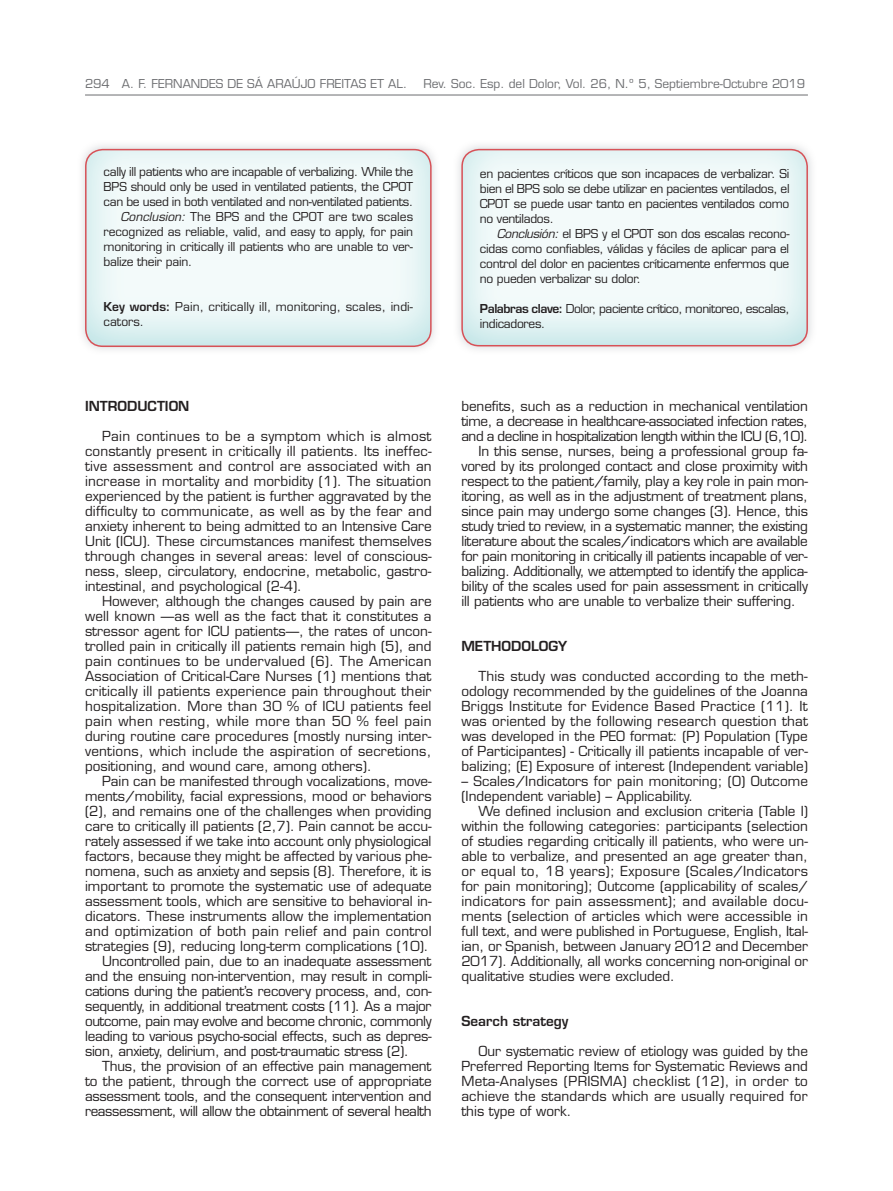
<style>
.page{position:relative;width:893px;height:1191px;background:#fff}
.page>*{position:absolute;margin:0;border:0;box-sizing:border-box;transform-origin:0 0}
.t1{font:13.5px/15px "Eurostile LT Std";letter-spacing:-.01em;color:#231f20;text-align:justify}
.t2{font:13.5px "Eurostile LT Std";letter-spacing:-.035em;color:#231f20}
.t3{font:13.5px "Eurostile LT Std";letter-spacing:-.03em;color:#231f20}
.t4{font:13.5px "Eurostile LT Std";letter-spacing:.02em;color:#231f20}
.t5{font:600 13.5px "Eurostile LT Std";color:#231f20}
.t6{font:12px/15px "Eurostile LT Std";letter-spacing:-.02em;color:#231f20;text-align:justify}
.t7{font:12px "Eurostile LT Std";color:#6c6d70}
.t8{font:12px/15px "Eurostile LT Std";letter-spacing:.005em;color:#231f20}
.t9{font:12px "Eurostile LT Std";color:#231f20}
.s1{font-style:italic}
.s2{font-weight:600}
</style>
<div class="page">
<hr style="left:85px;top:95px;width:723px;height:1px;background:#6c6d70">
<img style="left:86px;top:150px;width:345px;height:196px">
<div style="left:85px;top:149px;width:347px;height:198px;border:2px solid #d75157;border-radius:17px"></div>
<img style="left:462px;top:150px;width:345px;height:196px">
<div style="left:461px;top:149px;width:347px;height:197px;border:2px solid #d75157;border-radius:17px"></div>
<p class="t7" style="left:85px;top:76px;width:324px">294 A. F. FERNANDES DE SÁ ARAÚJO FREITAS ET AL.</p>
<p class="t7" style="left:423px;top:76px;width:383px">Rev. Soc. Esp. del Dolor, Vol. 26, N.º 5, Septiembre-Octubre 2019</p>
<p class="t6" style="left:104px;top:165px;width:311px">cally ill patients who are incapable of verbalizing. While the</p>
<p class="t6" style="left:104px;top:180px;width:311px">BPS should only be used in ventilated patients, the CPOT</p>
<p class="t6" style="left:104px;top:195px;width:311px">can be used in both ventilated and non-ventilated patients.</p>
<p class="t9" style="left:121px;top:210px;width:294px"><span class="s1">Conclusion:</span> The BPS and the CPOT are two scales</p>
<p class="t6" style="left:104px;top:225px;width:311px">recognized as reliable, valid, and easy to apply, for pain</p>
<p class="t6" style="left:104px;top:240px;width:311px">monitoring in critically ill patients who are unable to ver-</p>
<p class="t6" style="left:104px;top:255px;width:90px">balize their pain.</p>
<p class="t8" style="left:104px;top:300px;width:311px"><span class="s2">Key words:</span> Pain, critically ill, monitoring, scales, indi&shy;cators.</p>
<p class="t5" style="left:85px;top:397px;width:106px">INTRODUCTION</p>
<p class="t1" style="left:85px;top:429px;width:348px;text-indent:17px">Pain continues to be a symptom which is almost constantly present in critically ill patients. Its ineffec&shy;tive assessment and control are associated with an increase in mortality and morbidity (1). The situation experienced by the patient is further aggravated by the difficulty to communicate, as well as by the fear and anxiety inherent to being admitted to an Intensive Care Unit (ICU). These circumstances manifest themselves through changes in several areas: level of conscious&shy;ness, sleep, circulatory, endocrine, metabolic, gastro&shy;intestinal, and psychological (2-4).</p>
<p class="t1" style="left:85px;top:594px;width:348px;text-indent:17px">However, although the changes caused by pain are well known —as well as the fact that it constitutes a stressor agent for ICU patients—, the rates of uncon&shy;trolled pain in critically ill patients remain high (5), and pain continues to be undervalued (6). The American Association of Critical-Care Nurses (1) mentions that critically ill patients experience pain throughout their hospitalization. More than 30 % of ICU patients feel pain when resting, while more than 50 % feel pain during routine care procedures (mostly nursing inter&shy;ventions, which include the aspiration of secretions, positioning, and wound care, among others).</p>
<p class="t1" style="left:102px;top:773px;width:331px">Pain can be manifested through vocalizations, move-</p>
<p class="t1" style="left:85px;top:788px;width:348px">ments/mobility, facial expressions, mood or behaviors</p>
<p class="t1" style="left:85px;top:803px;width:348px">(2), and remains one of the challenges when providing</p>
<p class="t1" style="left:85px;top:818px;width:348px">care to critically ill patients (2,7). Pain cannot be accu-</p>
<p class="t1" style="left:85px;top:833px;width:348px">rately assessed if we take into account only physiological</p>
<p class="t1" style="left:85px;top:848px;width:348px">factors, because they might be affected by various phe-</p>
<p class="t1" style="left:85px;top:863px;width:348px">nomena, such as anxiety and sepsis (8). Therefore, it is</p>
<p class="t1" style="left:85px;top:878px;width:348px">important to promote the systematic use of adequate</p>
<p class="t1" style="left:85px;top:893px;width:348px">assessment tools, which are sensitive to behavioral in-</p>
<p class="t1" style="left:85px;top:908px;width:348px">dicators. These instruments allow the implementation</p>
<p class="t4" style="left:85px;top:923px;width:348px">and optimization of both pain relief and pain control</p>
<p class="t1" style="left:85px;top:938px;width:345px">strategies (9), reducing long-term complications (10).</p>
<p class="t1" style="left:102px;top:953px;width:331px">Uncontrolled pain, due to an inadequate assessment</p>
<p class="t1" style="left:85px;top:968px;width:348px">and the ensuing non-intervention, may result in compli-</p>
<p class="t1" style="left:85px;top:983px;width:348px">cations during the patient’s recovery process, and, con-</p>
<p class="t1" style="left:85px;top:998px;width:348px">sequently, in additional treatment costs (11). As a major</p>
<p class="t3" style="left:85px;top:1013px;width:348px">outcome, pain may evolve and become chronic, commonly</p>
<p class="t1" style="left:85px;top:1028px;width:348px">leading to various psycho-social effects, such as depres-</p>
<p class="t1" style="left:85px;top:1043px;width:325px">sion, anxiety, delirium, and post-traumatic stress (2).</p>
<p class="t1" style="left:102px;top:1058px;width:331px">Thus, the provision of an effective pain management</p>
<p class="t1" style="left:85px;top:1073px;width:348px">to the patient, through the correct use of appropriate</p>
<p class="t1" style="left:85px;top:1088px;width:348px">assessment tools, and the consequent intervention and</p>
<p class="t1" style="left:85px;top:1103px;width:348px">reassessment, will allow the obtainment of several health</p>
<p class="t6" style="left:480px;top:166px;width:311px">en pacientes críticos que son incapaces de verbalizar. Si bien el BPS solo se debe utilizar en pacientes ventilados, el CPOT se puede usar tanto en pacientes ventilados como no ventilados.</p>
<p class="t6" style="left:480px;top:226px;width:311px;text-indent:17px"><span class="s1">Conclusión:</span> el BPS y el CPOT son dos escalas recono&shy;cidas como confiables, válidas y fáciles de aplicar para el control del dolor en pacientes críticamente enfermos que no pueden verbalizar su dolor.</p>
<p class="t6" style="left:480px;top:301px;width:311px"><span class="s2">Palabras clave:</span> Dolor, paciente crítico, monitoreo, escalas, indicadores.</p>
<p class="t1" style="left:461px;top:398px;width:348px">benefits, such as a reduction in mechanical ventilation</p>
<p class="t1" style="left:461px;top:413px;width:348px">time, a decrease in healthcare-associated infection rates,</p>
<p class="t2" style="left:461px;top:428px;width:348px">and a decline in hospitalization length within the ICU (6,10).</p>
<p class="t1" style="left:478px;top:443px;width:331px">In this sense, nurses, being a professional group fa-</p>
<p class="t1" style="left:461px;top:458px;width:348px">vored by its prolonged contact and close proximity with</p>
<p class="t1" style="left:461px;top:473px;width:348px">respect to the patient/family, play a key role in pain mon-</p>
<p class="t1" style="left:461px;top:488px;width:348px">itoring, as well as in the adjustment of treatment plans,</p>
<p class="t1" style="left:461px;top:503px;width:348px">since pain may undergo some changes (3). Hence, this</p>
<p class="t1" style="left:461px;top:518px;width:348px">study tried to review, in a systematic manner, the existing</p>
<p class="t1" style="left:461px;top:533px;width:348px">literature about the scales/indicators which are available</p>
<p class="t1" style="left:461px;top:548px;width:348px">for pain monitoring in critically ill patients incapable of ver-</p>
<p class="t1" style="left:461px;top:563px;width:348px">balizing. Additionally, we attempted to identify the applica-</p>
<p class="t1" style="left:461px;top:578px;width:348px">bility of the scales used for pain assessment in critically</p>
<p class="t1" style="left:461px;top:593px;width:336px">ill patients who are unable to verbalize their suffering.</p>
<p class="t5" style="left:461px;top:637px;width:107px">METHODOLOGY</p>
<p class="t1" style="left:461px;top:668px;width:348px;text-indent:17px">This study was conducted according to the meth&shy;odology recommended by the guidelines of the Joanna Briggs Institute for Evidence Based Practice (11). It was oriented by the following research question that was developed in the PEO format: (P) Population (Type of Participantes) - Critically ill patients incapable of ver&shy;balizing; (E) Exposure of interest (Independent variable)</p>
<p class="t1" style="left:461px;top:773px;width:348px">– Scales/Indicators for pain monitoring; (O) Outcome (Independent variable) – Applicability.</p>
<p class="t1" style="left:461px;top:803px;width:348px;text-indent:17px">We defined inclusion and exclusion criteria (Table I) within the following categories: participants (selection of studies regarding critically ill patients, who were un&shy;able to verbalize, and presented an age greater than, or equal to, 18 years); Exposure (Scales/Indicators for pain monitoring); Outcome (applicability of scales/ indicators for pain assessment); and available docu&shy;ments (selection of articles which were accessible in full text, and were published in Portuguese, English, Ital&shy;ian, or Spanish, between January 2012 and December 2017). Additionally, all works concerning non-original or qualitative studies were excluded.</p>
<p class="t5" style="left:461px;top:1012px;width:109px">Search strategy</p>
<p class="t1" style="left:461px;top:1043px;width:348px;text-indent:17px">Our systematic review of etiology was guided by the Preferred Reporting Items for Systematic Reviews and Meta-Analyses (PRISMA) checklist (12), in order to achieve the standards which are usually required for this type of work.</p>
</div>
